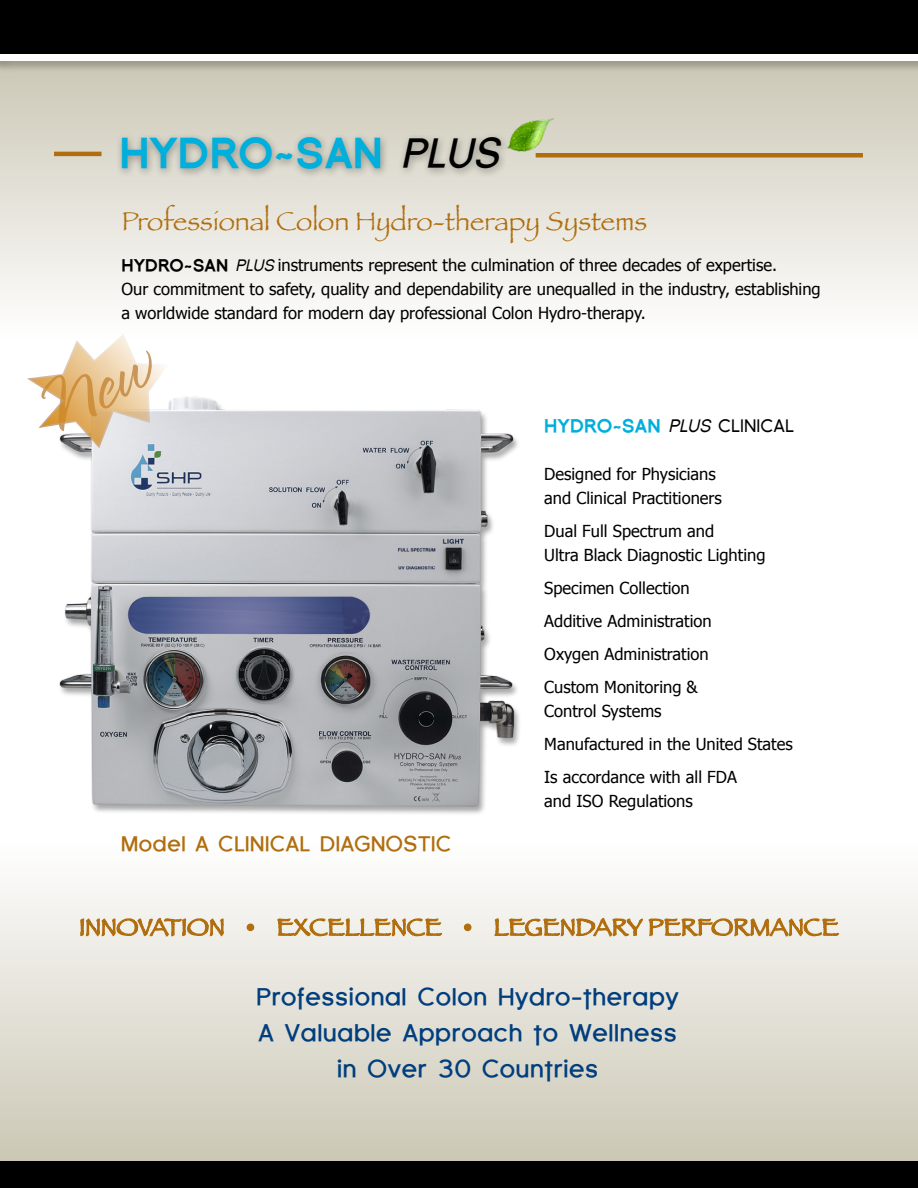
<style>
.page{position:relative;width:918px;height:1188px;background:#fff}
.page>*{position:absolute;margin:0;border:0;box-sizing:border-box;transform-origin:0 0}
.t1{font:900 40.8px "Florencesans";color:#00afdb}
.t2{font:27px "Papyrus";color:#b06e0e}
.t3{font:700 24px/36px "Florencesans";color:#003e7e;text-align:center}
.t4{font:700 21px "Florencesans";color:#b06e0e}
.t5{font:900 18px "Florencesans";color:#00afdb}
.t6{font:16.5px/33px "Tahoma";color:#000}
.s1{font-weight:700;font-style:italic;color:#000}
.s2{font-family:"Florencesans";font-weight:900}
.s3{font-family:"Florencesans";font-style:italic}
.s4{font-weight:400;font-style:italic;color:#000}
.s5{font-weight:400;color:#000}
</style>
<div class="page">
<div style="left:0;top:52px;width:918px;height:286px;background:linear-gradient(to bottom,#c9c5b2,#fefefe)"></div>
<div style="left:0;top:842px;width:918px;height:332px;background:linear-gradient(to bottom,#fefefe,#cac6b3)"></div>
<div style="left:0;top:0;width:918px;height:57px;background:#000"></div>
<div style="left:0;top:1161px;width:918px;height:27px;background:#000"></div>
<div style="left:0;top:51px;width:918px;height:23px;background:#000;opacity:.35"></div>
<div style="left:0;top:54px;width:918px;height:6px;background:#fff"></div>
<svg style="left:79px;top:907px;width:146px;height:45px;background:#e5d8c4"></svg>
<svg style="left:246px;top:922px;width:9px;height:10px"></svg>
<svg style="left:276px;top:907px;width:167px;height:33px;background:#e3d4bb"></svg>
<svg style="left:463px;top:922px;width:10px;height:10px"></svg>
<svg style="left:494px;top:907px;width:346px;height:76px;background:#e7dfd0"></svg>
<div style="left:116px;top:131px;width:394px;height:49px;background:#000;opacity:.35"></div>
<img style="left:503px;top:118px;width:50px;height:35px">
<hr style="left:54px;top:152px;width:48px;height:4px;background:#b06e0e">
<div style="left:536px;top:153px;width:327px;height:5px;background:#b06e0e"></div>
<img style="left:59px;top:396px;width:461px;height:418px">
<svg style="left:27px;top:332px;width:143px;height:118px"></svg>
<h1 class="t1" style="left:120px;top:130px;width:381px">HYDRO~SAN <span class="s1">PLUS</span></h1>
<h2 class="t2" style="left:122px;top:205px;width:527px">Professional Colon Hydro-therapy Systems</h2>
<p class="t6" style="left:122px;top:252px;width:701px;line-height:24px"><span class="s2">HYDRO~SAN</span> <span class="s3">PLUS</span> instruments represent the culmination of three decades of expertise.<br>Our commitment to safety, quality and dependability are unequalled in the industry, establishing a worldwide standard for modern day professional Colon Hydro-therapy.</p>
<p class="t4" style="left:121px;top:833px;width:332px">Model A CLINICAL DIAGNOSTIC</p>
<p class="t5" style="left:544px;top:416px;width:251px">HYDRO~SAN <span class="s4">PLUS</span> <span class="s5">CLINICAL</span></p>
<p class="t6" style="left:544px;top:462px;width:179px;line-height:24px">Designed for Physicians and Clinical Practitioners</p>
<p class="t6" style="left:544px;top:519px;width:223px;line-height:24px">Dual Full Spectrum and<br>Ultra Black Diagnostic Lighting</p>
<p class="t6" style="left:544px;top:571px;width:169px">Specimen Collection<br>Additive Administration<br>Oxygen Administration<br>Custom Monitoring &amp;</p>
<p class="t6" style="left:544px;top:694px;width:250px">Control Systems<br>Manufactured in the United States<br>Is accordance with all FDA</p>
<p class="t6" style="left:544px;top:784px;width:150px">and ISO Regulations</p>
<h3 class="t3" style="left:256px;top:979px;width:425px">Professional Colon Hydro-therapy<br>A Valuable Approach to Wellness in Over 30 Countries</h3>
</div>
